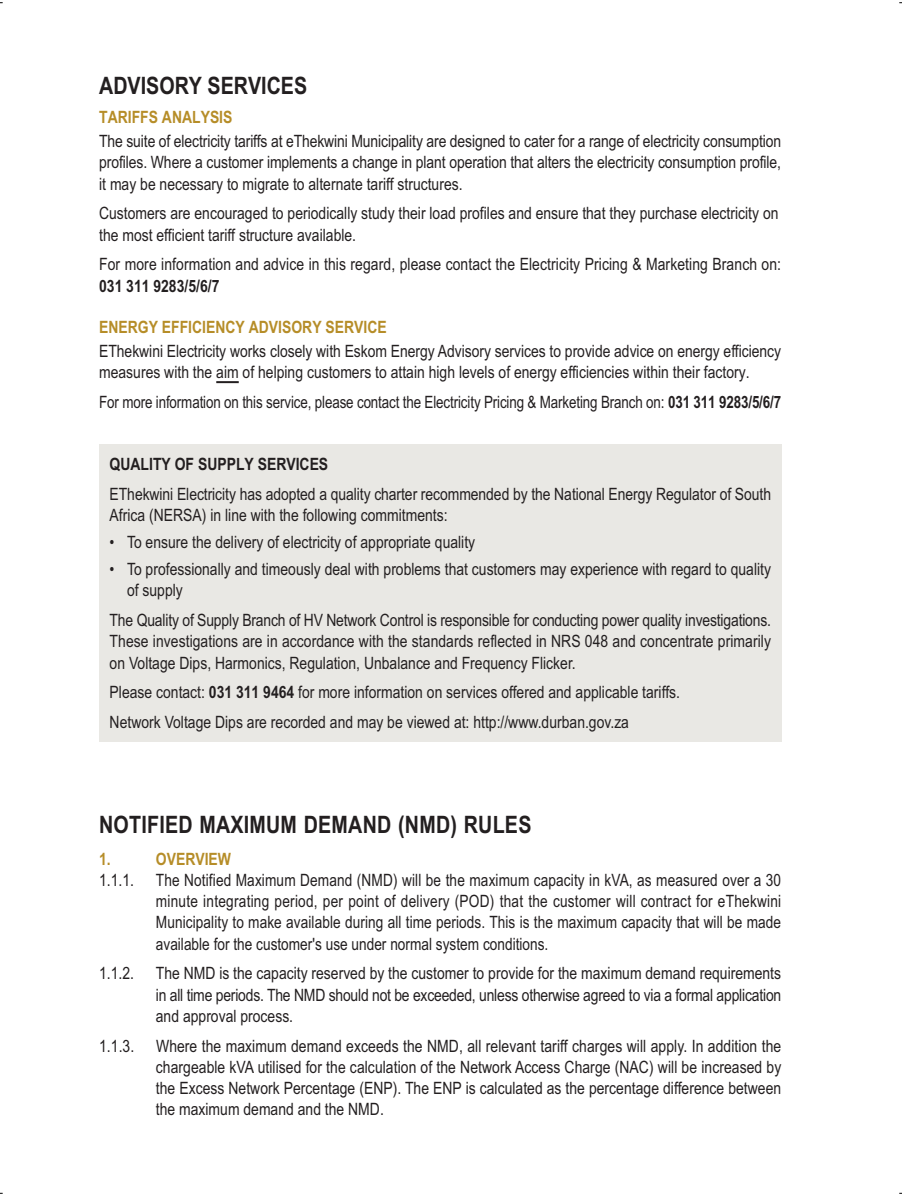
<style>
.page{position:relative;width:902px;height:1196px;background:#fff}
.page>*{position:absolute;margin:0;border:0;box-sizing:border-box;transform-origin:0 0}
.t1{font:700 24px "Arial Narrow";letter-spacing:.01em;color:#231f20}
.t2{font:17px/21.2px "Arial Narrow";color:#231f20;text-align:justify}
.t3{font:17px "Arial Narrow";color:#231f20;scale:.96 1}
.t4{font:700 17px "Arial Narrow";color:#b68d28}
.t5{font:700 17px "Arial Narrow";color:#231f20}
.s1{font-weight:700}
</style>
<div class="page">
<div style="left:99px;top:444px;width:682px;height:298px;background:#e9e8e4"></div>
<hr style="left:216px;top:381px;width:23px;height:2px;background:#231f20">
<h1 class="t1" style="left:99px;top:77px;width:209px">ADVISORY SERVICES</h1>
<p class="t4" style="left:99px;top:111px;width:135px">TARIFFS ANALYSIS</p>
<p class="t2" style="left:99px;top:132px;width:683px">The suite of electricity tariffs at eThekwini Municipality are designed to cater for a range of electricity consumption profiles. Where a customer implements a change in plant operation that alters the electricity consumption profile, it may be necessary to migrate to alternate tariff structures.</p>
<p class="t2" style="left:99px;top:205px;width:680px">Customers are encouraged to periodically study their load profiles and ensure that they purchase electricity on the most efficient tariff structure available.</p>
<p class="t2" style="left:99px;top:256px;width:683px">For more information and advice in this regard, please contact the Electricity Pricing &amp; Marketing Branch on:</p>
<p class="t5" style="left:99px;top:280px;width:122px">031 311 9283/5/6/7</p>
<p class="t4" style="left:99px;top:321px;width:289px">ENERGY EFFICIENCY ADVISORY SERVICE</p>
<p class="t2" style="left:99px;top:342px;width:683px">EThekwini Electricity works closely with Eskom Energy Advisory services to provide advice on energy efficiency measures with the aim of helping customers to attain high levels of energy efficiencies within their factory.</p>
<p class="t3" style="left:99px;top:396px;width:711px">For more information on this service, please contact the Electricity Pricing &amp; Marketing Branch on: <span class="s1">031 311 9283/5/6/7</span></p>
<p class="t5" style="left:110px;top:458px;width:220px">QUALITY OF SUPPLY SERVICES</p>
<p class="t2" style="left:110px;top:485px;width:662px">EThekwini Electricity has adopted a quality charter recommended by the National Energy Regulator of South<br>Africa (NERSA) in line with the following commitments:</p>
<p class="t2" style="left:110px;top:533px;width:367px">• To ensure the delivery of electricity of appropriate quality</p>
<p class="t2" style="left:127px;top:560px;width:645px;text-indent:-17px">• To professionally and timeously deal with problems that customers may experience with regard to quality of supply</p>
<p class="t2" style="left:110px;top:611px;width:662px">The Quality of Supply Branch of HV Network Control is responsible for conducting power quality investigations.<br>These investigations are in accordance with the standards reflected in NRS 048 and concentrate primarily on Voltage Dips, Harmonics, Regulation, Unbalance and Frequency Flicker.</p>
<p class="t2" style="left:110px;top:679px;width:571px;line-height:29.8px">Please contact: <span class="s1">031 311 9464</span> for more information on services offered and applicable tariffs.<br>Network Voltage Dips are recorded and may be viewed at: http://www.durban.gov.za</p>
<h1 class="t1" style="left:99px;top:816px;width:433px">NOTIFIED MAXIMUM DEMAND (NMD) RULES</h1>
<p class="t4" style="left:99px;top:852px;width:13px">1.</p>
<p class="t4" style="left:156px;top:852px;width:77px">OVERVIEW</p>
<p class="t2" style="left:99px;top:871px;width:36px">1.1.1.</p>
<p class="t2" style="left:156px;top:871px;width:626px">The Notified Maximum Demand (NMD) will be the maximum capacity in kVA, as measured over a 30 minute integrating period, per point of delivery (POD) that the customer will contract for eThekwini Municipality to make available during all time periods. This is the maximum capacity that will be made available for the customer's use under normal system conditions.</p>
<p class="t2" style="left:99px;top:964px;width:36px">1.1.2.</p>
<p class="t2" style="left:156px;top:964px;width:626px">The NMD is the capacity reserved by the customer to provide for the maximum demand requirements in all time periods. The NMD should not be exceeded, unless otherwise agreed to via a formal application and approval process.</p>
<p class="t2" style="left:99px;top:1037px;width:37px">1.1.3.</p>
<p class="t2" style="left:156px;top:1037px;width:626px">Where the maximum demand exceeds the NMD, all relevant tariff charges will apply. In addition the chargeable kVA utilised for the calculation of the Network Access Charge (NAC) will be increased by the Excess Network Percentage (ENP). The ENP is calculated as the percentage difference between the maximum demand and the NMD.</p>
</div>
